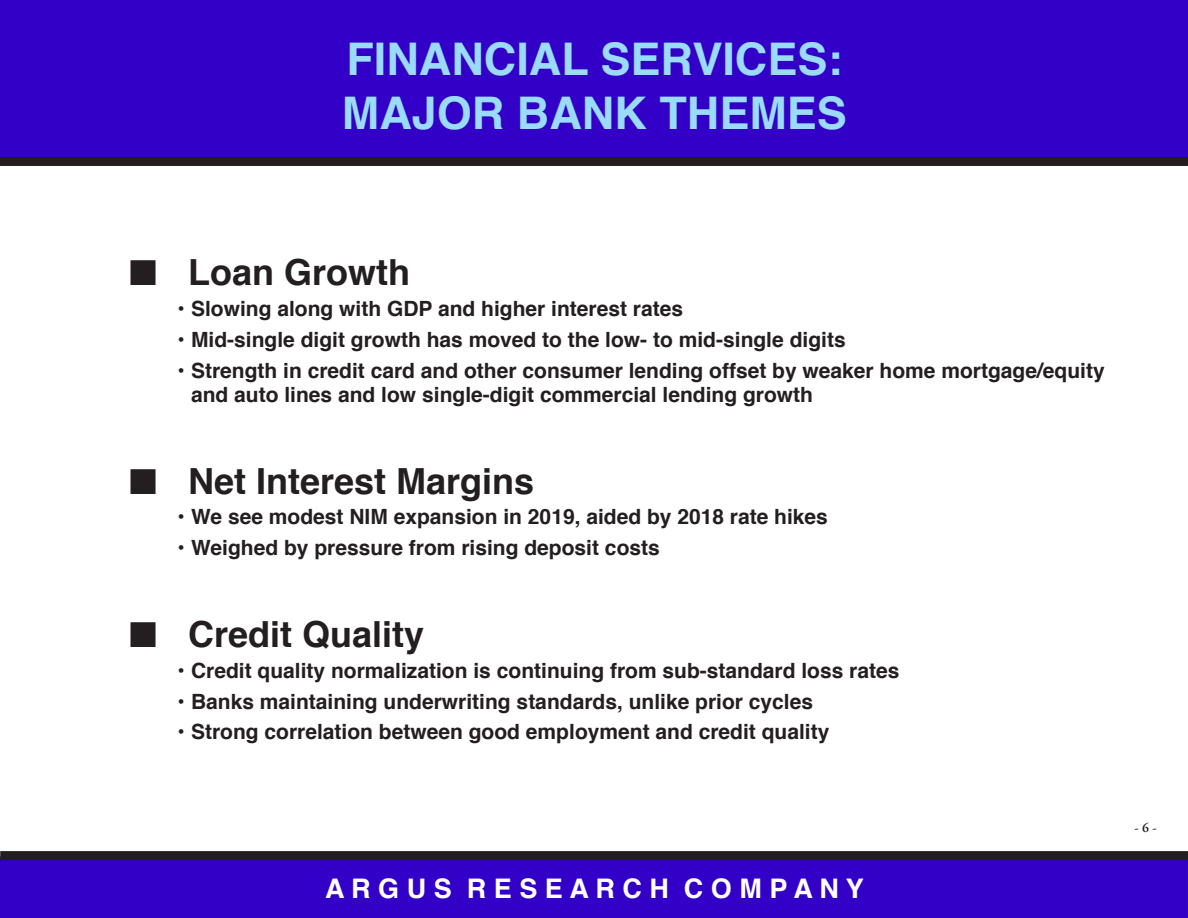
<style>
.page{position:relative;width:1188px;height:918px;background:#fff}
.page>*{position:absolute;margin:0;border:0;box-sizing:border-box;transform-origin:0 0}
.ConCall_Page_Head{font:700 45px/54px "Helvetica";color:#99dbf8}
.t1{font:700 36px "Helvetica";color:#231f20}
.t2{font:700 27px "Helvetica";color:#fff}
.t3{font:700 21px/24px "Helvetica";color:#231f20}
.t4{font:600 13.5px "Adobe Garamond Pro";color:#231f20}
</style>
<div class="page">
<div style="left:0;top:860px;width:1188px;height:58px;background:#3200c7"></div>
<div style="left:0;top:0;width:1188px;height:160px;background:#3200c7"></div>
<div style="left:0;top:157px;width:1188px;height:9px;background:#231f20"></div>
<div style="left:0;top:851px;width:1188px;height:9px;background:#231f20"></div>
<p class="ConCall_Page_Head" style="left:342px;top:33px;width:506px">FINANCIAL SERVICES:<br>MAJOR BANK THEMES</p>
<p class="t1" style="left:130px;top:244px;width:282px">■ Loan Growth</p>
<p class="t3" style="left:178px;top:297px;width:507px">• Slowing along with GDP and higher interest rates</p>
<p class="t3" style="left:178px;top:328px;width:670px">• Mid-single digit growth has moved to the low- to mid-single digits</p>
<p class="t3" style="left:191px;top:358px;width:915px;text-indent:-14px">• Strength in credit card and other consumer lending offset by weaker home mortgage/equity and auto lines and low single-digit commercial lending growth</p>
<p class="t1" style="left:130px;top:452px;width:406px">■ Net Interest Margins</p>
<p class="t3" style="left:178px;top:505px;width:652px">• We see modest NIM expansion in 2019, aided by 2018 rate hikes</p>
<p class="t3" style="left:178px;top:536px;width:484px">• Weighed by pressure from rising deposit costs</p>
<p class="t1" style="left:130px;top:605px;width:296px">■ Credit Quality</p>
<p class="t3" style="left:178px;top:659px;width:723px">• Credit quality normalization is continuing from sub-standard loss rates</p>
<p class="t3" style="left:178px;top:689px;width:637px">• Banks maintaining underwriting standards, unlike prior cycles</p>
<p class="t3" style="left:178px;top:720px;width:653px">• Strong correlation between good employment and credit quality</p>
<p class="t2" style="left:325px;top:867px;width:540px">A R G U S R E S E A R C H C O M P A N Y</p>
<p class="t4" style="left:1135px;top:820px;width:24px">- 6 -</p>
</div>
